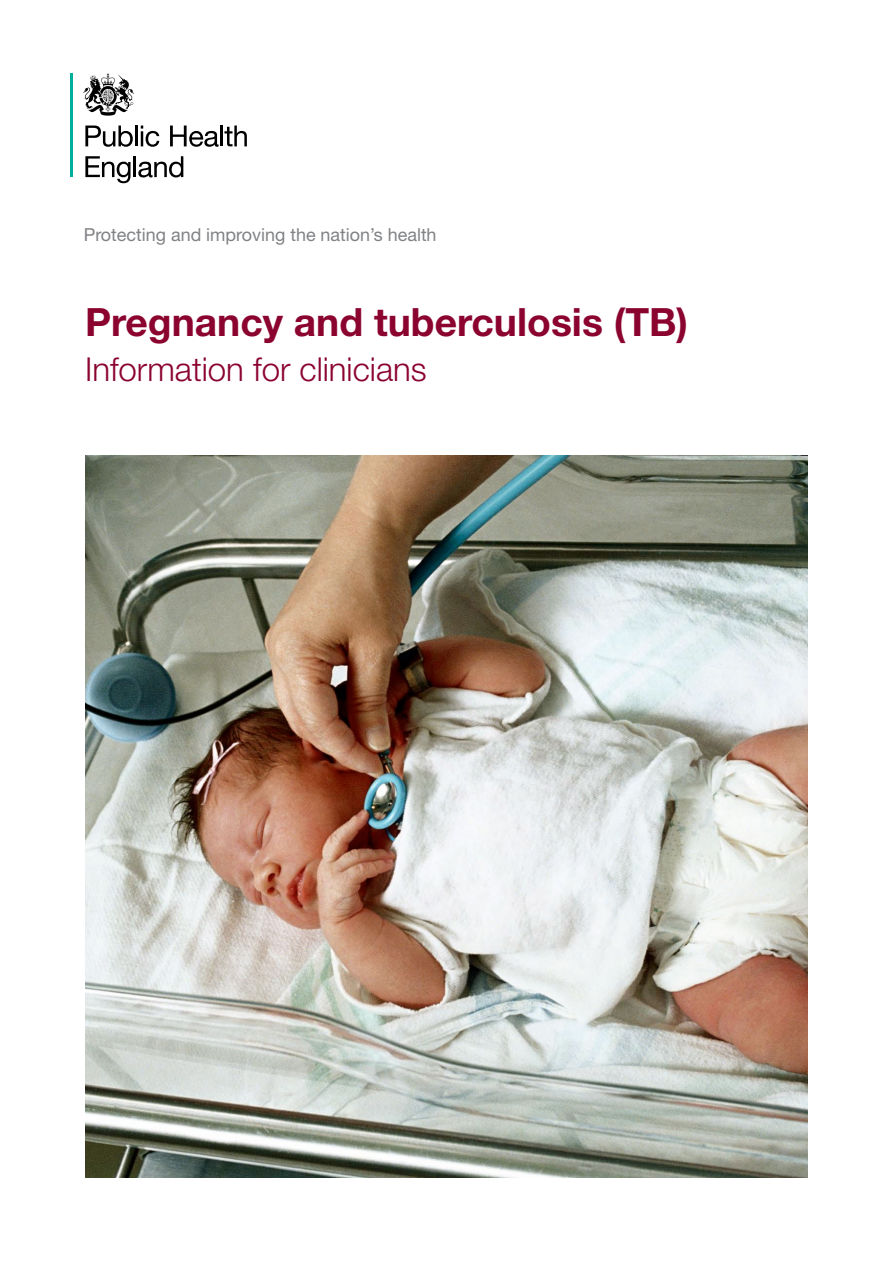
<style>
.page{position:relative;width:893px;height:1263px;background:#fff}
.page>*{position:absolute;margin:0;border:0;box-sizing:border-box;transform-origin:0 0}
.t1{font:700 39px "Helvetica Neue LT Std";color:#8b032f}
.t2{font:300 33px "Helvetica Neue LT Std";color:#8b032f}
.t3{font:18px "Helvetica Neue LT Std";color:#808285}
</style>
<div class="page">
<svg style="left:85px;top:126px;width:48px;height:21px"></svg>
<hr style="left:135px;top:126px;width:3px;height:20px;background:#000">
<svg style="left:141px;top:126px;width:18px;height:21px"></svg>
<svg style="left:170px;top:126px;width:77px;height:21px"></svg>
<svg style="left:85px;top:156px;width:46px;height:27px"></svg>
<hr style="left:134px;top:156px;width:2px;height:21px;background:#000">
<svg style="left:138px;top:156px;width:45px;height:21px"></svg>
<svg style="left:83px;top:74px;width:51px;height:42px"></svg>
<hr style="left:71px;top:74px;width:2px;height:103px;background:#00ae9e">
<img style="left:86px;top:456px;width:721px;height:721px">
<p class="t3" style="left:84px;top:224px;width:354px">Protecting and improving the nation’s health</p>
<h1 class="t1" style="left:85px;top:298px;width:605px">Pregnancy and tuberculosis (TB)</h1>
<h2 class="t2" style="left:85px;top:349px;width:343px">Information for clinicians</h2>
</div>
